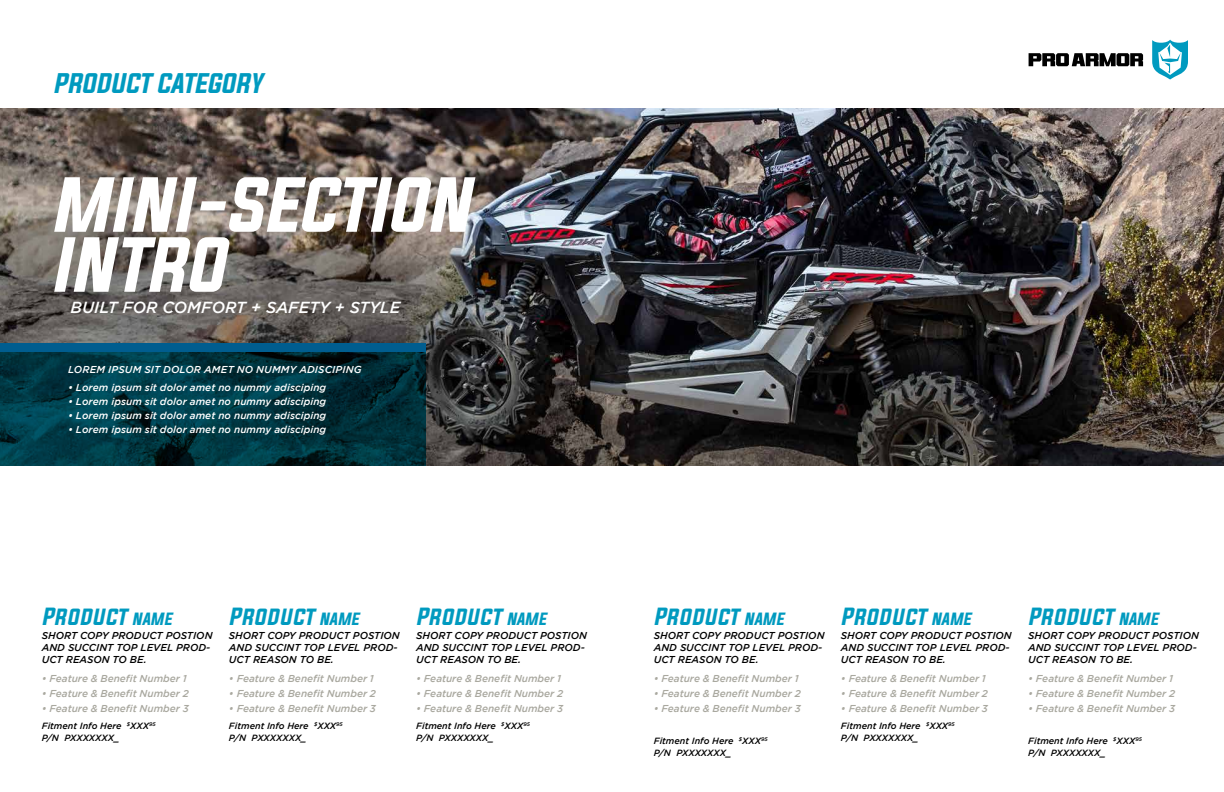
<style>
.page{position:relative;width:1224px;height:792px;background:#fff}
.page>*{position:absolute;margin:0;border:0;box-sizing:border-box;transform-origin:0 0}
.t1{font:italic 66px/60px "Evogria";color:#fff}
.t2{font:italic 24px "Evogria";color:#009abf}
.t3{font:italic 21px "Evogria";letter-spacing:.005em;color:#009abf}
.t4{font:italic 500 16px "Gotham";color:#fff}
.t5{font:italic 500 10px "Gotham";color:#a9a89f}
.t6{font:italic 500 10px/12px "Gotham";color:#000}
.t7{font:italic 500 10px "Gotham";letter-spacing:.01em;color:#fff}
.t8{font:italic 500 9px/12px "Gotham";color:#000}
.s1{font-size:15px}
</style>
<div class="page">
<svg style="left:1152px;top:40px;width:36px;height:40px"></svg>
<svg style="left:1029px;top:53px;width:114px;height:13px"></svg>
<img style="left:0;top:108px;width:1224px;height:358px">
<svg style="left:0;top:343px;width:425px;height:123px;background:#003845"></svg>
<h2 class="t2" style="left:54px;top:66px;width:210px">PRODUCT CATEGORY</h2>
<h1 class="t1" style="left:51px;top:178px;width:421px">MINI-SECTION<br>INTRO</h1>
<h3 class="t4" style="left:71px;top:299px;width:331px">BUILT FOR COMFORT + SAFETY + STYLE</h3>
<p class="t7" style="left:68px;top:364px;width:295px">LOREM IPSUM SIT DOLOR AMET NO NUMMY ADISCIPING</p>
<p class="t7" style="left:68px;top:382px;width:260px">• Lorem ipsum sit dolor amet no nummy adisciping</p>
<p class="t7" style="left:68px;top:396px;width:260px">• Lorem ipsum sit dolor amet no nummy adisciping</p>
<p class="t7" style="left:68px;top:410px;width:260px">• Lorem ipsum sit dolor amet no nummy adisciping</p>
<p class="t7" style="left:68px;top:424px;width:260px">• Lorem ipsum sit dolor amet no nummy adisciping</p>
<h3 class="t3" style="left:42px;top:602px;width:132px">PRODUCT <span class="s1">NAME</span></h3>
<p class="t6" style="left:42px;top:630px;width:172px">SHORT COPY PRODUCT POSTION<br>AND SUCCINT TOP LEVEL PROD-<br>UCT REASON TO BE.</p>
<p class="t5" style="left:42px;top:672px;width:147px">• Feature &amp; Benefit Number 1</p>
<p class="t5" style="left:42px;top:688px;width:149px">• Feature &amp; Benefit Number 2</p>
<p class="t5" style="left:42px;top:703px;width:149px">• Feature &amp; Benefit Number 3</p>
<p class="t8" style="left:42px;top:719px;width:115px">Fitment Info Here <sup>$</sup>XXX<sup>95<br></sup>P/N PXXXXXXX_</p>
<h3 class="t3" style="left:229px;top:602px;width:132px">PRODUCT <span class="s1">NAME</span></h3>
<p class="t6" style="left:229px;top:630px;width:172px">SHORT COPY PRODUCT POSTION<br>AND SUCCINT TOP LEVEL PROD-<br>UCT REASON TO BE.</p>
<p class="t5" style="left:229px;top:672px;width:147px">• Feature &amp; Benefit Number 1</p>
<p class="t5" style="left:229px;top:688px;width:149px">• Feature &amp; Benefit Number 2</p>
<p class="t5" style="left:229px;top:703px;width:149px">• Feature &amp; Benefit Number 3</p>
<p class="t8" style="left:229px;top:719px;width:115px">Fitment Info Here <sup>$</sup>XXX<sup>95<br></sup>P/N PXXXXXXX_</p>
<h3 class="t3" style="left:416px;top:602px;width:132px">PRODUCT <span class="s1">NAME</span></h3>
<p class="t6" style="left:416px;top:630px;width:172px">SHORT COPY PRODUCT POSTION<br>AND SUCCINT TOP LEVEL PROD-<br>UCT REASON TO BE.</p>
<p class="t5" style="left:416px;top:672px;width:147px">• Feature &amp; Benefit Number 1</p>
<p class="t5" style="left:416px;top:688px;width:149px">• Feature &amp; Benefit Number 2</p>
<p class="t5" style="left:416px;top:703px;width:149px">• Feature &amp; Benefit Number 3</p>
<p class="t8" style="left:416px;top:719px;width:115px">Fitment Info Here <sup>$</sup>XXX<sup>95<br></sup>P/N PXXXXXXX_</p>
<h3 class="t3" style="left:654px;top:602px;width:132px">PRODUCT <span class="s1">NAME</span></h3>
<p class="t6" style="left:654px;top:630px;width:172px">SHORT COPY PRODUCT POSTION<br>AND SUCCINT TOP LEVEL PROD-<br>UCT REASON TO BE.</p>
<p class="t5" style="left:654px;top:672px;width:147px">• Feature &amp; Benefit Number 1</p>
<p class="t5" style="left:654px;top:688px;width:149px">• Feature &amp; Benefit Number 2</p>
<p class="t5" style="left:654px;top:703px;width:149px">• Feature &amp; Benefit Number 3</p>
<p class="t8" style="left:654px;top:735px;width:115px">Fitment Info Here <sup>$</sup>XXX<sup>95<br></sup>P/N PXXXXXXX_</p>
<h3 class="t3" style="left:841px;top:602px;width:132px">PRODUCT <span class="s1">NAME</span></h3>
<p class="t6" style="left:841px;top:630px;width:172px">SHORT COPY PRODUCT POSTION<br>AND SUCCINT TOP LEVEL PROD-<br>UCT REASON TO BE.</p>
<p class="t5" style="left:841px;top:672px;width:147px">• Feature &amp; Benefit Number 1</p>
<p class="t5" style="left:841px;top:688px;width:149px">• Feature &amp; Benefit Number 2</p>
<p class="t5" style="left:841px;top:703px;width:149px">• Feature &amp; Benefit Number 3</p>
<p class="t8" style="left:841px;top:719px;width:115px">Fitment Info Here <sup>$</sup>XXX<sup>95<br></sup>P/N PXXXXXXX_</p>
<h3 class="t3" style="left:1028px;top:602px;width:132px">PRODUCT <span class="s1">NAME</span></h3>
<p class="t6" style="left:1028px;top:630px;width:172px">SHORT COPY PRODUCT POSTION<br>AND SUCCINT TOP LEVEL PROD-<br>UCT REASON TO BE.</p>
<p class="t5" style="left:1028px;top:672px;width:147px">• Feature &amp; Benefit Number 1</p>
<p class="t5" style="left:1028px;top:688px;width:149px">• Feature &amp; Benefit Number 2</p>
<p class="t5" style="left:1028px;top:703px;width:149px">• Feature &amp; Benefit Number 3</p>
<p class="t8" style="left:1028px;top:735px;width:115px">Fitment Info Here <sup>$</sup>XXX<sup>95<br></sup>P/N PXXXXXXX_</p>
</div>
